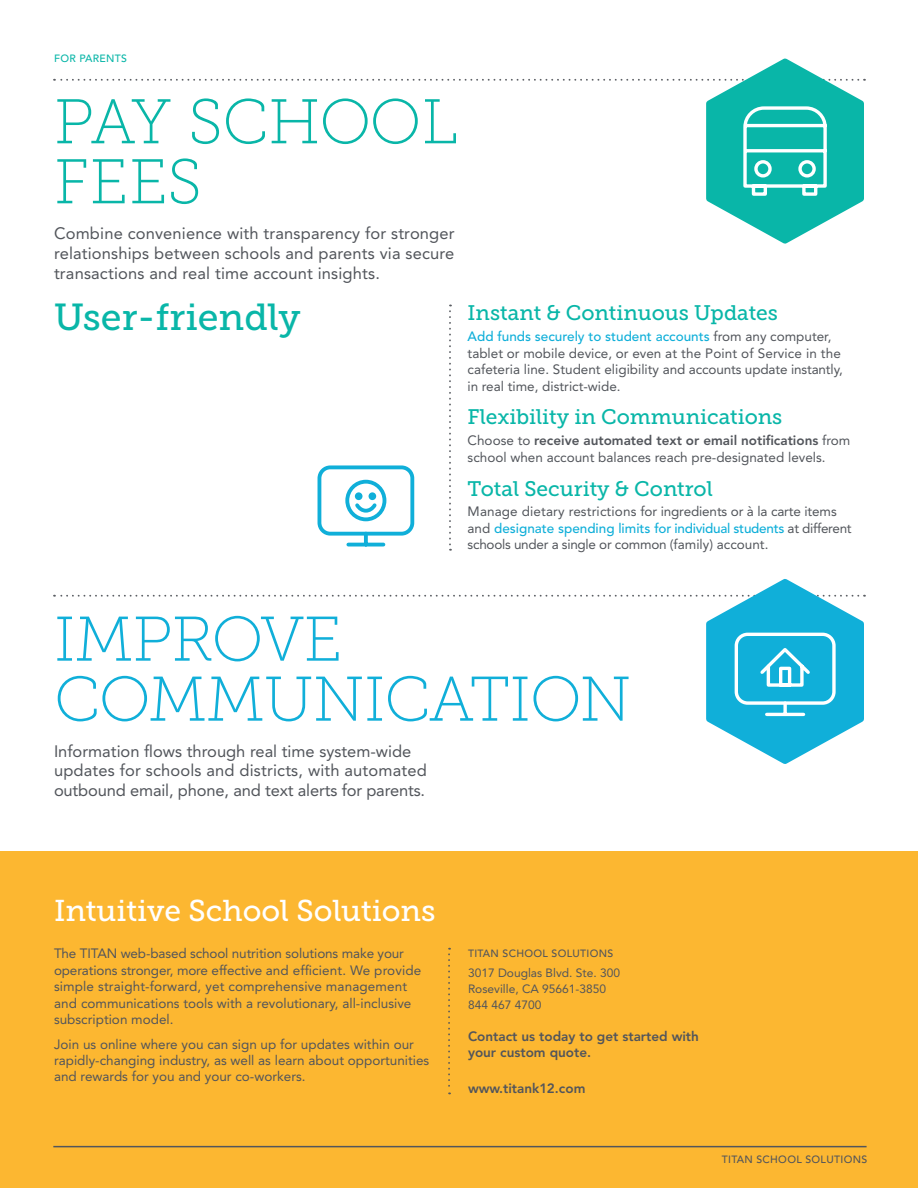
<style>
.page{position:relative;width:918px;height:1188px;background:#fff}
.page>*{position:absolute;margin:0;border:0;box-sizing:border-box;transform-origin:0 0}
.t1{font:63px/60px "Museo Slab 100";letter-spacing:-.015em;color:#10afd9}
.t2{font:63px/60px "Museo Slab 100";letter-spacing:-.01em;color:#09b6a8}
.t3{font:37.5px "Museo Slab 500";color:#09b6a8}
.t4{font:30px "Museo Slab 500";color:#fff}
.t5{font:21px "Museo Slab 500";color:#09b6a8}
.t6{font:16.5px/19.8px "Avenir";letter-spacing:.01em;color:#52555b;text-align:justify}
.t7{font:13.5px/16.5px "Avenir";color:#52555b}
.t8{font:800 13.5px/16.2px "Avenir";color:#52555b}
.t9{font:12px/15.8px "Avenir";color:#52555b}
.t10{font:500 10.5px "Avenir";letter-spacing:.03em;color:#52555b}
.t11{font:500 10.5px "Avenir";letter-spacing:.03em;color:#09b6a8}
.s1{font-weight:500;color:#10afd9}
.s2{font-weight:800}
</style>
<div class="page">
<div style="left:0;top:851px;width:918px;height:337px;background:#fcb731"></div>
<div style="left:318px;top:465px;width:96px;height:71px;border:4px solid #10afd9;border-radius:11px"></div>
<svg style="left:348px;top:543px;width:35px;height:4px"></svg>
<svg style="left:364px;top:534px;width:4px;height:11px"></svg>
<div style="left:345px;top:480px;width:41px;height:41px;border:4px solid #10afd9;border-radius:50%"></div>
<svg style="left:352px;top:500px;width:28px;height:15px"></svg>
<div style="left:355px;top:492px;width:8px;height:8px;background:#10afd9;border-radius:50%"></div>
<div style="left:369px;top:492px;width:7px;height:8px;background:#10afd9;border-radius:50%"></div>
<svg style="left:448px;top:948px;width:2px;height:146px"></svg>
<hr style="left:53px;top:1146px;width:814px;height:1px;background:#52555b">
<svg style="left:54px;top:58px;width:812px;height:186px"></svg>
<svg style="left:54px;top:579px;width:812px;height:185px"></svg>
<hr style="left:767px;top:713px;width:37px;height:3px;background:#fff">
<svg style="left:783px;top:703px;width:4px;height:10px"></svg>
<svg style="left:449px;top:305px;width:2px;height:246px"></svg>
<p class="t11" style="left:54px;top:52px;width:75px">FOR PARENTS</p>
<p class="t2" style="left:54px;top:92px;width:406px">PAY SCHOOL<br>FEES</p>
<p class="t6" style="left:54px;top:224px;width:402px">Combine convenience with transparency for stronger relationships between schools and parents via secure transactions and real time account insights.</p>
<p class="t3" style="left:54px;top:297px;width:248px">User-friendly</p>
<p class="t5" style="left:468px;top:301px;width:312px">Instant &amp; Continuous Updates</p>
<p class="t7" style="left:468px;top:328px;width:377px"><span class="s1">Add funds securely to student accounts</span> from any computer, tablet or mobile device, or even at the Point of Service in the cafeteria line. Student eligibility and accounts update instantly, in real time, district-wide.</p>
<p class="t5" style="left:468px;top:406px;width:316px">Flexibility in Communications</p>
<p class="t7" style="left:468px;top:432px;width:384px">Choose to <span class="s2">receive automated text or email notifications</span> from school when account balances reach pre-designated levels.</p>
<p class="t5" style="left:468px;top:477px;width:247px">Total Security &amp; Control</p>
<p class="t7" style="left:468px;top:504px;width:386px">Manage dietary restrictions for ingredients or à la carte items and <span class="s1">designate spending limits for individual students</span> at different schools under a single or common (family) account.</p>
<p class="t1" style="left:54px;top:610px;width:579px">IMPROVE<br>COMMUNICATION</p>
<p class="t6" style="left:54px;top:741px;width:374px;text-align:left">Information flows through real time system-wide updates for schools and districts, with automated outbound email, phone, and text alerts for parents.</p>
<p class="t4" style="left:54px;top:894px;width:383px">Intuitive School Solutions</p>
<p class="t7" style="left:54px;top:945px;width:369px">The TITAN web-based school nutrition solutions make your operations stronger, more effective and efficient. We provide simple straight-forward, yet comprehensive management and communications tools with a revolutionary, all-inclusive subscription model.</p>
<p class="t7" style="left:54px;top:1036px;width:377px">Join us online where you can sign up for updates within our rapidly-changing industry, as well as learn about opportunities and rewards for you and your co-workers.</p>
<p class="t10" style="left:468px;top:947px;width:147px">TITAN SCHOOL SOLUTIONS</p>
<p class="t9" style="left:468px;top:965px;width:154px">3017 Douglas Blvd. Ste. 300<br>Roseville, CA 95661-3850<br>844 467 4700</p>
<p class="t8" style="left:468px;top:1028px;width:232px">Contact us today to get started with your custom quote.</p>
<p class="t8" style="left:468px;top:1080px;width:119px">www.titank12.com</p>
<p class="t10" style="left:722px;top:1153px;width:147px">TITAN SCHOOL SOLUTIONS</p>
</div>
